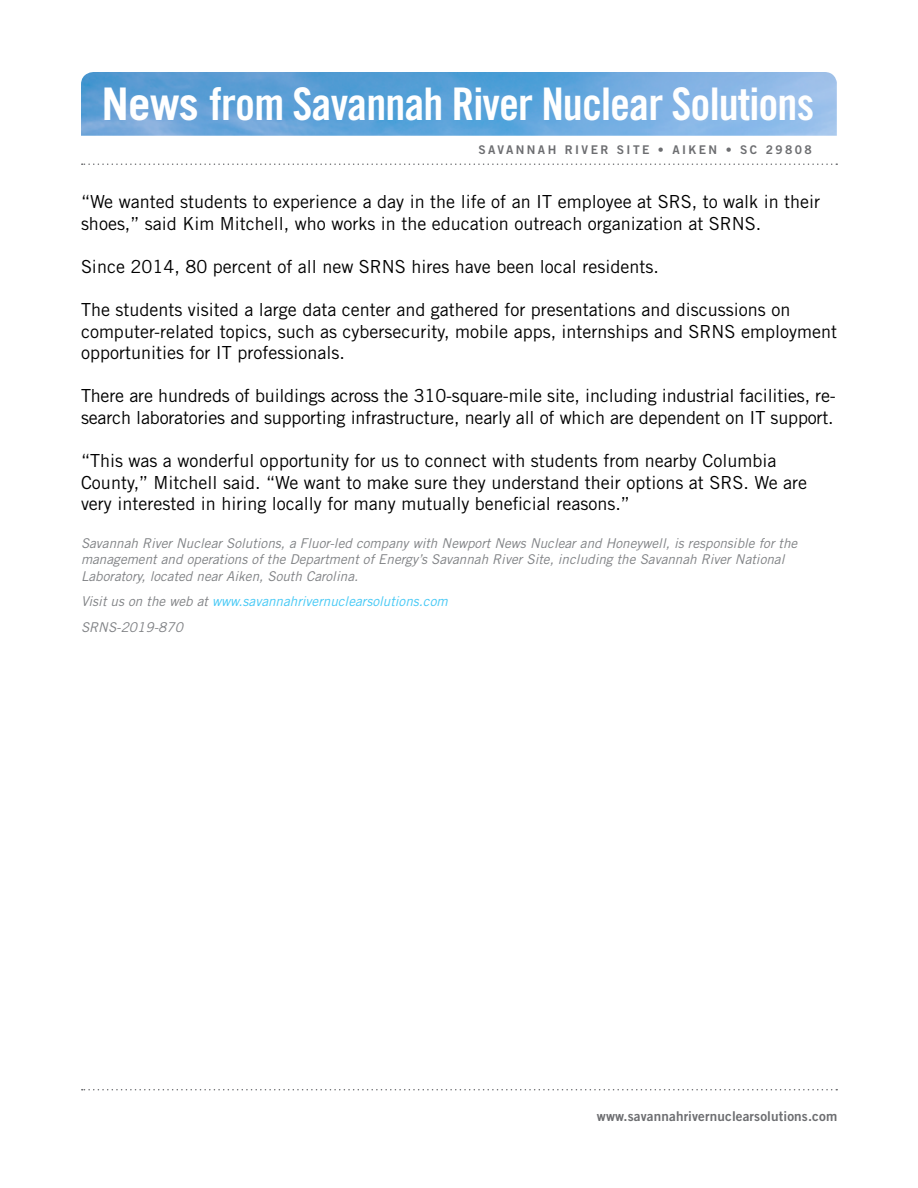
<style>
.page{position:relative;width:918px;height:1188px;background:#fff}
.page>*{position:absolute;margin:0;border:0;box-sizing:border-box;transform-origin:0 0}
.t1{font:45px "Trade Gothic LT Std Bd Cn 20";letter-spacing:-.02em;color:#fff}
.t2{font:18px/21.6px "Trade Gothic LT Std";color:#000}
.t3{font:italic 13.5px/16.2px "Trade Gothic LT Std";color:#808285}
.t4{font:italic 13.5px/25.5px "Trade Gothic LT Std";color:#44c8f5}
.t5{font:13.5px "Trade Gothic LT Std Bd 2";letter-spacing:.01em;color:#6d6e71}
.t6{font:12px "Trade Gothic LT Std Bd 2";letter-spacing:.2em;color:#6d6e71}
.s1{font-family:"Trade Gothic LT Std";font-weight:700}
.s2{color:#808285}
</style>
<div class="page">
<img style="left:81px;top:72px;width:756px;height:64px">
<svg style="left:82px;top:163px;width:755px;height:2px"></svg>
<svg style="left:82px;top:1089px;width:755px;height:1px"></svg>
<h1 class="t1" style="left:102px;top:77px;width:714px"><span class="s1">News</span> from Savannah River Nuclear Solutions</h1>
<p class="t6" style="left:478px;top:143px;width:335px">SAVANNAH RIVER SITE • AIKEN • SC 29808</p>
<p class="t2" style="left:81px;top:191px;width:741px">“We wanted students to experience a day in the life of an IT employee at SRS, to walk in their shoes,” said Kim Mitchell, who works in the education outreach organization at SRNS.</p>
<p class="t2" style="left:81px;top:255px;width:579px">Since 2014, 80 percent of all new SRNS hires have been local residents.</p>
<p class="t2" style="left:81px;top:299px;width:758px">The students visited a large data center and gathered for presentations and discussions on computer-related topics, such as cybersecurity, mobile apps, internships and SRNS employment opportunities for IT professionals.</p>
<p class="t2" style="left:81px;top:385px;width:756px">There are hundreds of buildings across the 310-square-mile site, including industrial facilities, re&shy;search laboratories and supporting infrastructure, nearly all of which are dependent on IT support.</p>
<p class="t2" style="left:81px;top:450px;width:728px">“This was a wonderful opportunity for us to connect with students from nearby Columbia<br>County,” Mitchell said. “We want to make sure they understand their options at SRS. We are very interested in hiring locally for many mutually beneficial reasons.”</p>
<p class="t3" style="left:81px;top:536px;width:718px">Savannah River Nuclear Solutions, a Fluor-led company with Newport News Nuclear and Honeywell, is responsible for the management and operations of the Department of Energy’s Savannah River Site, including the Savannah River National<br>Laboratory, located near Aiken, South Carolina.</p>
<p class="t4" style="left:81px;top:589px;width:368px"><span class="s2">Visit us on the web at</span> www.savannahrivernuclearsolutions.com<br><span class="s2">SRNS-2019-870</span></p>
<p class="t5" style="left:597px;top:1107px;width:242px">www.savannahrivernuclearsolutions.com</p>
</div>
